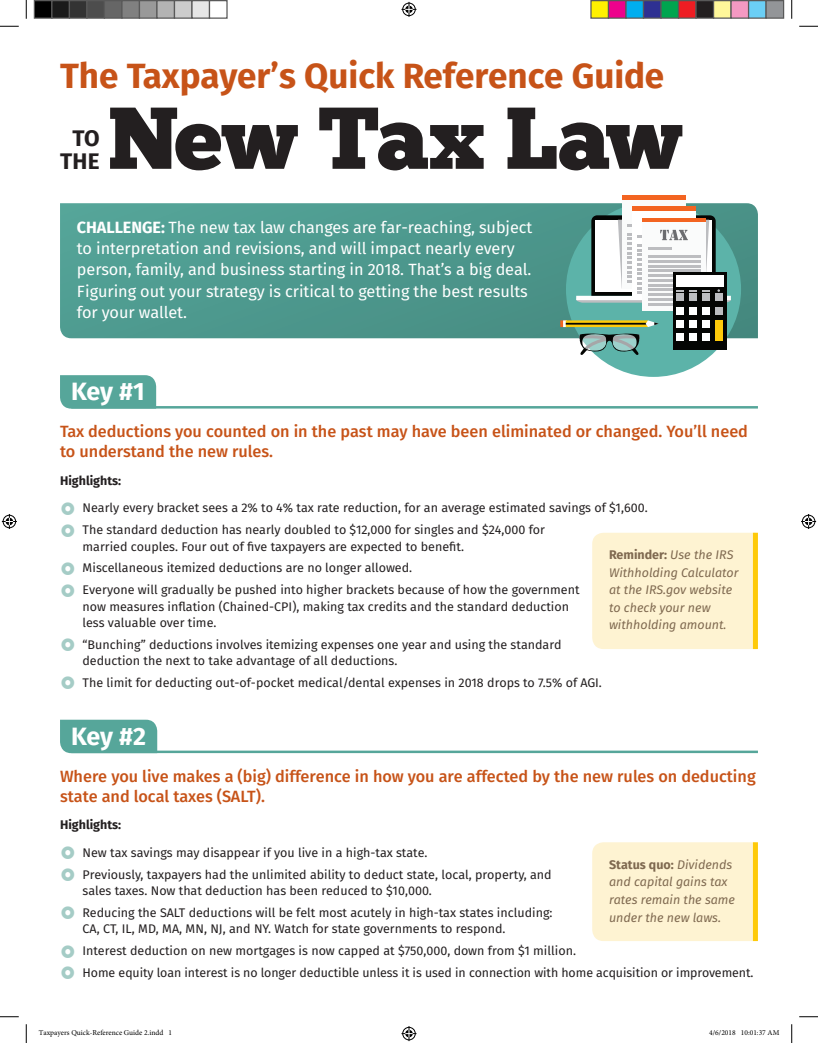
<style>
.page{position:relative;width:818px;height:1043px;background:#fff}
.page>*{position:absolute;margin:0;border:0;box-sizing:border-box;transform-origin:0 0}
.t1{font:87.5px "Chunk Five";letter-spacing:-.02em;color:#231f20}
.t2{font:700 35px "Fira Sans";color:#c75318}
.t3{font:700 25px "Fira Sans";letter-spacing:-.015em;color:#fff}
.t4{font:700 22.5px/22.5px "Fira Sans";color:#231f20;text-align:center}
.t5{font:16.25px/21.2px "Fira Sans";letter-spacing:-.005em;color:#fff}
.t6{font:500 16.25px/20px "Fira Sans";color:#c75318}
.t7{font:12.5px/21.9px "Fira Sans";color:#231f20}
.t8{font:italic 12.5px/17.5px "Fira Sans";color:#7f6950}
.t9{font:700 12.5px "Fira Sans";color:#231f20}
.t10{font:7.5px "Minion Pro";color:#000}
.s1{font-weight:700}
.s2{font-weight:700;font-style:normal}
</style>
<div class="page">
<svg style="left:60px;top:203px;width:698px;height:135px;background:#4d998e"></svg>
<div style="left:60px;top:375px;width:96px;height:33px;background:#56a69a"></div>
<hr style="left:71px;top:406px;width:687px;height:2px;background:#56a69a">
<div style="left:60px;top:719px;width:97px;height:34px;background:#56a69a"></div>
<hr style="left:71px;top:750px;width:687px;height:3px;background:#56a69a">
<div style="left:566px;top:202px;width:175px;height:175px;background:#5cb3a9;border-radius:50%"></div>
<div style="left:560px;top:320px;width:7px;height:7px;background:#f36421"></div>
<svg style="left:563px;top:320px;width:95px;height:7px"></svg>
<div style="left:621px;top:195px;width:64px;height:5px;background:#f36421"></div>
<div style="left:621px;top:200px;width:64px;height:88px;background:#fafbfb"></div>
<div style="left:632px;top:206px;width:63px;height:5px;background:#f36421"></div>
<div style="left:632px;top:211px;width:63px;height:89px;background:#fff"></div>
<svg style="left:579px;top:333px;width:60px;height:22px"></svg>
<svg style="left:642px;top:303px;width:31px;height:8px"></svg>
<hr style="left:647px;top:303px;width:53px;height:2px;background:#bcbdc0">
<div style="left:673px;top:272px;width:53px;height:77px;background:#040503"></div>
<div style="left:676px;top:307px;width:8px;height:7px;background:#fff"></div>
<div style="left:676px;top:320px;width:8px;height:8px;background:#fff"></div>
<div style="left:676px;top:333px;width:8px;height:8px;background:#fff"></div>
<div style="left:689px;top:307px;width:7px;height:7px;background:#fff"></div>
<div style="left:689px;top:320px;width:7px;height:8px;background:#fff"></div>
<div style="left:689px;top:333px;width:7px;height:8px;background:#fff"></div>
<div style="left:702px;top:307px;width:7px;height:7px;background:#fff"></div>
<div style="left:702px;top:320px;width:7px;height:8px;background:#fff"></div>
<div style="left:702px;top:333px;width:7px;height:8px;background:#fff"></div>
<div style="left:715px;top:307px;width:7px;height:7px;background:#bcbdc0"></div>
<div style="left:715px;top:320px;width:7px;height:21px;background:#feca0a"></div>
<svg style="left:575px;top:215px;width:156px;height:88px"></svg>
<div style="left:592px;top:842px;width:160px;height:99px;background:#fef3d2"></div>
<div style="left:752px;top:842px;width:5px;height:99px;background:#feca0a"></div>
<div style="left:592px;top:532px;width:160px;height:117px;background:#fef3d2"></div>
<div style="left:752px;top:532px;width:5px;height:117px;background:#feca0a"></div>
<svg style="left:0;top:25px;width:19px;height:2px"></svg>
<svg style="left:799px;top:25px;width:19px;height:2px"></svg>
<svg style="left:0;top:1016px;width:19px;height:1px"></svg>
<svg style="left:799px;top:1016px;width:19px;height:1px"></svg>
<svg style="left:25px;top:0;width:2px;height:19px"></svg>
<svg style="left:25px;top:1024px;width:2px;height:18px"></svg>
<svg style="left:791px;top:0;width:1px;height:19px"></svg>
<svg style="left:791px;top:1024px;width:1px;height:18px"></svg>
<svg style="left:401px;top:2px;width:15px;height:15px"></svg>
<svg style="left:401px;top:1026px;width:15px;height:15px"></svg>
<svg style="left:2px;top:514px;width:15px;height:15px"></svg>
<svg style="left:801px;top:514px;width:15px;height:15px"></svg>
<div style="left:34px;top:1px;width:18px;height:17px;background:#000"></div>
<div style="left:34px;top:0;width:18px;height:19px;border:1px solid #595959"></div>
<div style="left:52px;top:1px;width:17px;height:17px;background:#1a1a1a"></div>
<div style="left:51px;top:0;width:19px;height:19px;border:1px solid #595959"></div>
<div style="left:69px;top:1px;width:18px;height:17px;background:#333"></div>
<div style="left:69px;top:0;width:19px;height:19px;border:1px solid #595959"></div>
<div style="left:87px;top:1px;width:17px;height:17px;background:#4d4d4d"></div>
<div style="left:86px;top:0;width:19px;height:19px;border:1px solid #595959"></div>
<div style="left:104px;top:1px;width:18px;height:17px;background:#666"></div>
<div style="left:104px;top:0;width:18px;height:19px;border:1px solid #595959"></div>
<div style="left:122px;top:1px;width:17px;height:17px;background:#808080"></div>
<div style="left:121px;top:0;width:19px;height:19px;border:1px solid #595959"></div>
<div style="left:139px;top:1px;width:18px;height:17px;background:#999"></div>
<div style="left:139px;top:0;width:19px;height:19px;border:1px solid #595959"></div>
<div style="left:157px;top:1px;width:17px;height:17px;background:#b3b3b3"></div>
<div style="left:156px;top:0;width:19px;height:19px;border:1px solid #595959"></div>
<div style="left:174px;top:1px;width:18px;height:17px;background:#ccc"></div>
<div style="left:174px;top:0;width:18px;height:19px;border:1px solid #595959"></div>
<div style="left:192px;top:1px;width:17px;height:17px;background:#e6e6e6"></div>
<div style="left:191px;top:0;width:19px;height:19px;border:1px solid #595959"></div>
<div style="left:209px;top:0;width:19px;height:19px;border:1px solid #595959"></div>
<div style="left:591px;top:1px;width:17px;height:17px;background:#fff101"></div>
<div style="left:590px;top:0;width:19px;height:19px;border:1px solid #595959"></div>
<div style="left:608px;top:1px;width:18px;height:17px;background:#ed028c"></div>
<div style="left:608px;top:0;width:18px;height:19px;border:1px solid #595959"></div>
<div style="left:626px;top:1px;width:17px;height:17px;background:#00aeef"></div>
<div style="left:625px;top:0;width:19px;height:19px;border:1px solid #595959"></div>
<div style="left:643px;top:1px;width:18px;height:17px;background:#2e3092"></div>
<div style="left:642px;top:0;width:19px;height:19px;border:1px solid #595959"></div>
<div style="left:661px;top:1px;width:17px;height:17px;background:#00a54f"></div>
<div style="left:660px;top:0;width:19px;height:19px;border:1px solid #595959"></div>
<div style="left:678px;top:1px;width:18px;height:17px;background:#ee1d23"></div>
<div style="left:678px;top:0;width:18px;height:19px;border:1px solid #595959"></div>
<div style="left:696px;top:1px;width:17px;height:17px;background:#231f20"></div>
<div style="left:695px;top:0;width:19px;height:19px;border:1px solid #595959"></div>
<div style="left:713px;top:1px;width:18px;height:17px;background:#fff79a"></div>
<div style="left:712px;top:0;width:19px;height:19px;border:1px solid #595959"></div>
<div style="left:731px;top:1px;width:17px;height:17px;background:#f499c2"></div>
<div style="left:730px;top:0;width:19px;height:19px;border:1px solid #595959"></div>
<div style="left:748px;top:1px;width:18px;height:17px;background:#6bcff6"></div>
<div style="left:748px;top:0;width:18px;height:19px;border:1px solid #595959"></div>
<div style="left:766px;top:1px;width:17px;height:17px;background:#939598"></div>
<div style="left:765px;top:0;width:19px;height:19px;border:1px solid #595959"></div>
<h2 class="t2" style="left:60px;top:51px;width:605px">The Taxpayer’s Quick Reference Guide</h2>
<h1 class="t1" style="left:108px;top:97px;width:576px">New Tax Law</h1>
<h3 class="t4" style="left:60px;top:129px;width:41px">TO<br>THE</h3>
<p class="t5" style="left:77px;top:218px;width:457px"><span class="s1">CHALLENGE:</span> The new tax law changes are far-reaching, subject to interpretation and revisions, and will impact nearly every person, family, and business starting in 2018. That’s a big deal.<br>Figuring out your strategy is critical to getting the best results for your wallet.</p>
<h3 class="t3" style="left:71px;top:374px;width:75px">Key #1</h3>
<h3 class="t6" style="left:60px;top:423px;width:689px">Tax deductions you counted on in the past may have been eliminated or changed. You’ll need to understand the new rules.</h3>
<p class="t9" style="left:60px;top:471px;width:63px">Highlights:</p>
<p class="t7" style="left:82px;top:498px;width:566px">Nearly every bracket sees a 2% to 4% tax rate reduction, for an average estimated savings of $1,600.<br>The standard deduction has nearly doubled to $12,000 for singles and $24,000 for</p>
<p class="t7" style="left:82px;top:536px;width:498px">married couples. Four out of five taxpayers are expected to benefit.<br>Miscellaneous itemized deductions are no longer allowed.<br>Everyone will gradually be pushed into higher brackets because of how the government</p>
<p class="t7" style="left:82px;top:599px;width:488px;line-height:16.2px">now measures inflation (Chained-CPI), making tax credits and the standard deduction less valuable over time.</p>
<p class="t7" style="left:82px;top:637px;width:480px;line-height:16.2px">“Bunching” deductions involves itemizing expenses one year and using the standard deduction the next to take advantage of all deductions.</p>
<p class="t7" style="left:82px;top:672px;width:521px">The limit for deducting out-of-pocket medical/dental expenses in 2018 drops to 7.5% of AGI.</p>
<h3 class="t3" style="left:71px;top:718px;width:76px">Key #2</h3>
<h3 class="t6" style="left:60px;top:767px;width:697px">Where you live makes a (big) difference in how you are affected by the new rules on deducting state and local taxes (SALT).</h3>
<p class="t9" style="left:60px;top:816px;width:63px">Highlights:</p>
<p class="t7" style="left:82px;top:842px;width:470px">New tax savings may disappear if you live in a high-tax state.<br>Previously, taxpayers had the unlimited ability to deduct state, local, property, and</p>
<p class="t7" style="left:82px;top:880px;width:471px">sales taxes. Now that deduction has been reduced to $10,000.<br>Reducing the SALT deductions will be felt most acutely in high-tax states including:</p>
<p class="t7" style="left:82px;top:918px;width:672px">CA, CT, IL, MD, MA, MN, NJ, and NY. Watch for state governments to respond.<br>Interest deduction on new mortgages is now capped at $750,000, down from $1 million.<br>Home equity loan interest is no longer deductible unless it is used in connection with home acquisition or improvement.</p>
<p class="t8" style="left:609px;top:547px;width:131px"><span class="s2">Reminder:</span> Use the IRS<br>Withholding Calculator at the IRS.gov website to check your new withholding amount.</p>
<p class="t8" style="left:609px;top:856px;width:127px"><span class="s2">Status quo:</span> Dividends and capital gains tax rates remain the same under the new laws.</p>
<p class="t10" style="left:39px;top:1028px;width:135px">Taxpayers Quick-Reference Guide 2.indd 1</p>
<p class="t10" style="left:709px;top:1028px;width:72px">4/6/2018 10:01:37 AM</p>
</div>
